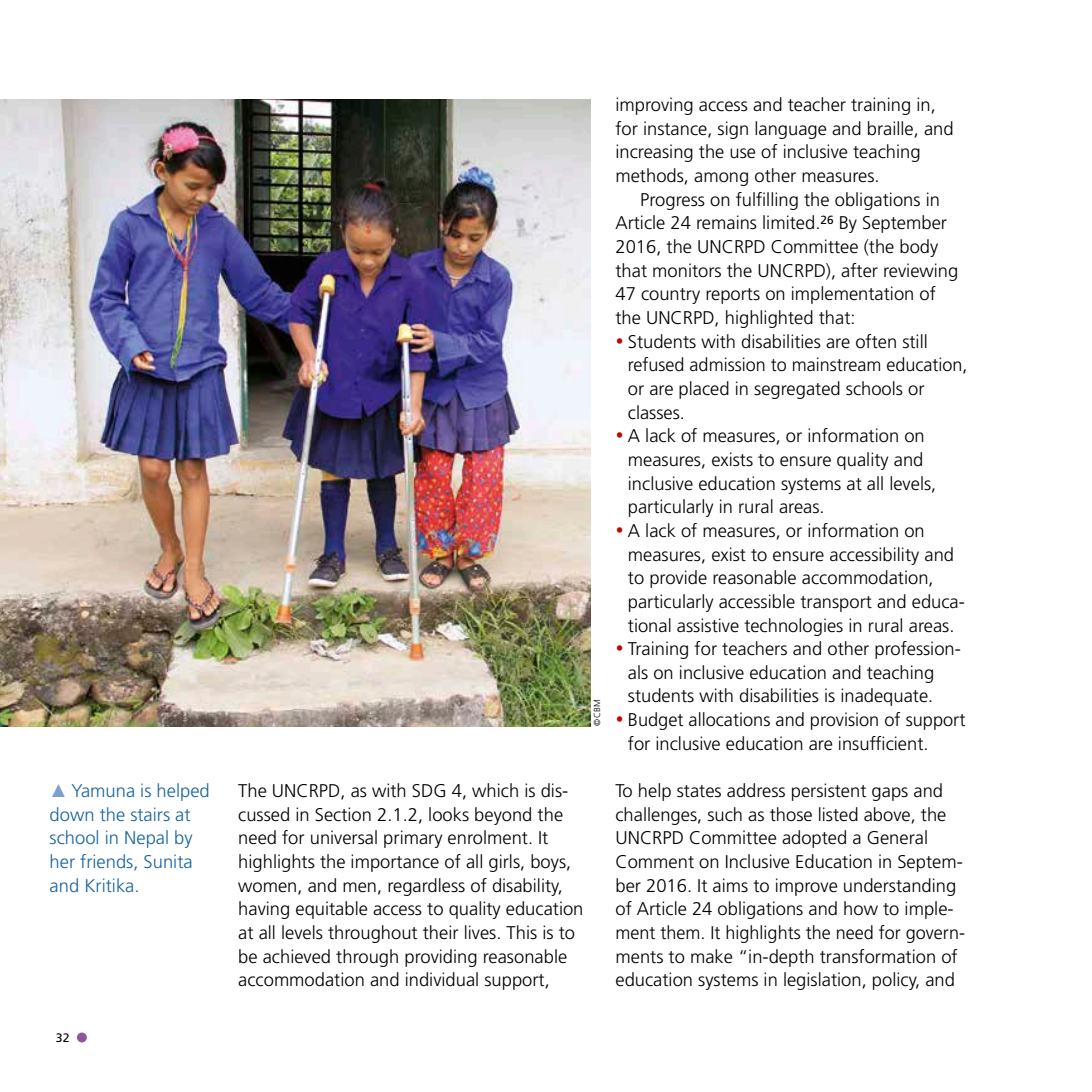
<style>
.page{position:relative;width:1092px;height:1092px;background:#fff}
.page>*{position:absolute;margin:0;border:0;box-sizing:border-box;transform-origin:0 0}
.cbm_Menge_stumpf{font:300 18.38px/23.6px "Frutiger LT";color:#000}
.cbm_Menge_Eingezogen{font:300 18.38px/23.6px "Frutiger LT";color:#000}
.cbm_BU{font:300 18.38px/23.6px "Frutiger LT";color:#1763a0}
.t1{font:12.25px "Frutiger LT";color:#000}
.CBM_Foto_Copyrights{font:300 8.75px "Frutiger LT";color:#000}
.s1{font-family:"Times New Roman";font-weight:400;color:#7b9ed3}
.s2{color:#bf0707}
</style>
<div class="page">
<div style="left:77px;top:1032px;width:10px;height:10px;background:#92549d;border-radius:50%"></div>
<img style="left:0;top:99px;width:590px;height:627px">
<p class="CBM_Foto_Copyrights" style="left:592px;top:726px;width:28px;rotate:-90deg">© CBM</p>
<p class="cbm_BU" style="left:50px;top:779px;width:162px"><span class="s1">▲</span> Yamuna is helped down the stairs at school in Nepal by her friends, Sunita and Kritika.</p>
<p class="cbm_Menge_stumpf" style="left:238px;top:779px;width:347px">The UNCRPD, as with SDG 4, which is dis&shy;cussed in Section 2.1.2, looks beyond the need for universal primary enrolment. It highlights the importance of all girls, boys, women, and men, regardless of disability, having equitable access to quality education at all levels throughout their lives. This is to be achieved through providing reasonable accommodation and individual support,</p>
<p class="cbm_Menge_stumpf" style="left:615px;top:93px;width:339px">improving access and teacher training in, for instance, sign language and braille, and increasing the use of inclusive teaching methods, among other measures.</p>
<p class="cbm_Menge_Eingezogen" style="left:615px;top:188px;width:344px;text-indent:25px">Progress on fulfilling the obligations in Article 24 remains limited.<sup>26</sup> By September 2016, the UNCRPD Committee (the body that monitors the UNCRPD), after reviewing 47 country reports on implementation of the UNCRPD, highlighted that:</p>
<p class="cbm_Menge_stumpf" style="left:628px;top:330px;width:341px;text-indent:-12px"><span class="s2">•</span> Students with disabilities are often still refused admission to mainstream education, or are placed in segregated schools or classes.</p>
<p class="cbm_Menge_stumpf" style="left:628px;top:424px;width:310px;text-indent:-12px"><span class="s2">•</span> A lack of measures, or information on measures, exists to ensure quality and inclusive education systems at all levels, particularly in rural areas.</p>
<p class="cbm_Menge_stumpf" style="left:628px;top:519px;width:338px;text-indent:-12px"><span class="s2">•</span> A lack of measures, or information on measures, exist to ensure accessibility and to provide reasonable accommodation, particularly accessible transport and educa&shy;tional assistive technologies in rural areas.</p>
<p class="cbm_Menge_stumpf" style="left:628px;top:637px;width:334px;text-indent:-12px"><span class="s2">•</span> Training for teachers and other profession&shy;als on inclusive education and teaching students with disabilities is inadequate.</p>
<p class="cbm_Menge_stumpf" style="left:628px;top:708px;width:339px;text-indent:-12px"><span class="s2">•</span> Budget allocations and provision of support for inclusive education are insufficient.</p>
<p class="cbm_Menge_stumpf" style="left:615px;top:779px;width:351px">To help states address persistent gaps and challenges, such as those listed above, the UNCRPD Committee adopted a General Comment on Inclusive Education in Septem&shy;ber 2016. It aims to improve understanding of Article 24 obligations and how to imple&shy;ment them. It highlights the need for govern&shy;ments to make “in-depth transformation of education systems in legislation, policy, and</p>
<p class="t1" style="left:56px;top:1030px;width:15px">32</p>
</div>
